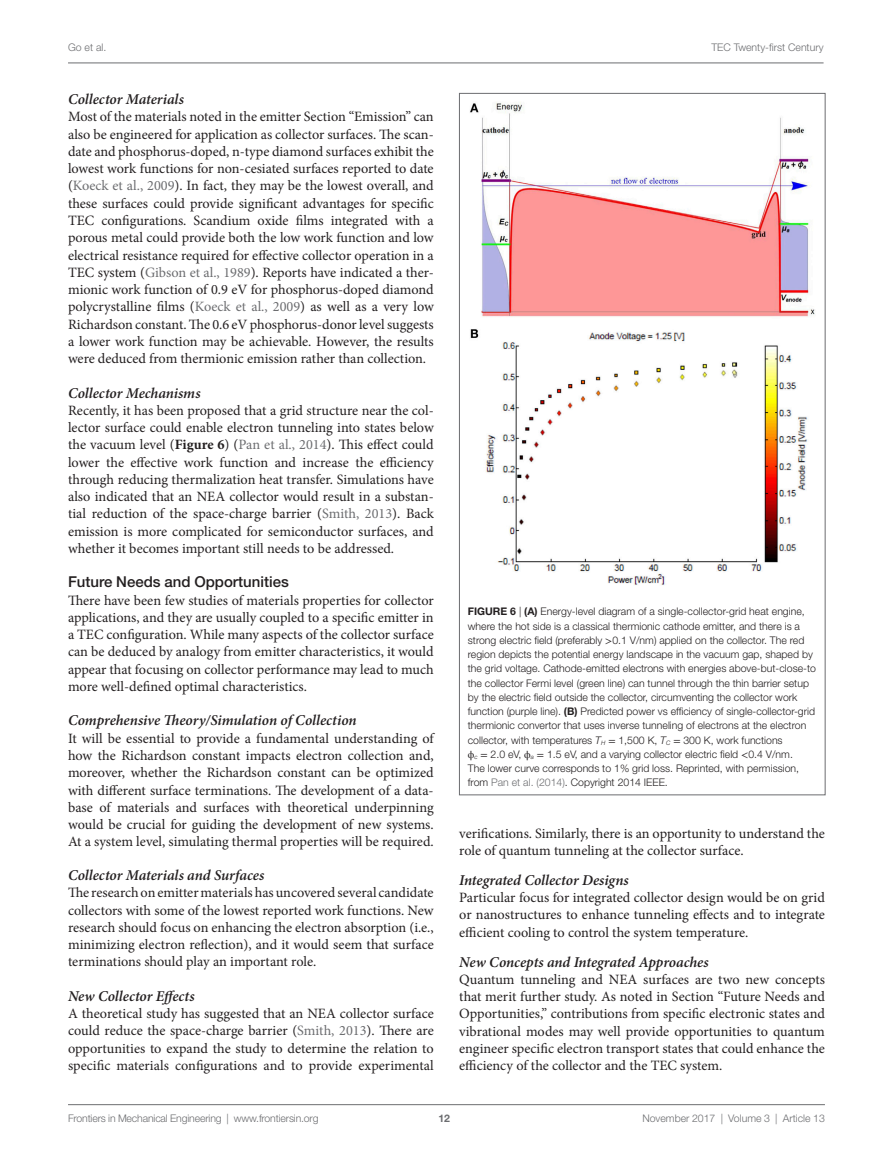
<style>
.page{position:relative;width:893px;height:1170px;background:#fff}
.page>*{position:absolute;margin:0;border:0;box-sizing:border-box;transform-origin:0 0}
.t1{font:italic 600 15px "Minion Pro";letter-spacing:-.005em;color:#231f20}
.t2{font:500 15px "Helvetica Neue LT Std";color:#231f20}
.t3{font:14.25px/17.2px "Minion Pro";color:#231f20;text-align:justify}
.t4{font:300 10.5px/14.2px "Helvetica Neue LT Std";color:#231f20}
.t5{font:300 10.5px "Helvetica Neue LT Std";letter-spacing:-.015em;color:#6c6d70}
.t6{font:700 10.5px "Helvetica Neue LT Std";color:#6c6d70}
.s1{color:#6c6d70}
.s2{font-weight:700}
.s3{font-family:"STIX General";font-weight:400}
.s4{font-style:italic}
</style>
<div class="page">
<img style="left:470px;top:102px;width:345px;height:483px">
<hr style="left:68px;top:63px;width:756px;height:1px;background:#6c6d70">
<hr style="left:68px;top:1104px;width:757px;height:1px;background:#6c6d70">
<p class="t5" style="left:68px;top:41px;width:40px">Go et al.</p>
<p class="t5" style="left:711px;top:41px;width:114px">TEC Twenty-first Century</p>
<p class="t1" style="left:68px;top:89px;width:117px">Collector Materials</p>
<p class="t3" style="left:68px;top:108px;width:367px">Most of the materials noted in the emitter Section “Emission” can also be engineered for application as collector surfaces. The scan&shy;date and phosphorus-doped, n-type diamond surfaces exhibit the lowest work functions for non-cesiated surfaces reported to date (<span class="s1">Koeck et al., 2009</span>). In fact, they may be the lowest overall, and these surfaces could provide significant advantages for specific TEC configurations. Scandium oxide films integrated with a porous metal could provide both the low work function and low electrical resistance required for effective collector operation in a TEC system (<span class="s1">Gibson et al., 1989</span>). Reports have indicated a ther&shy;mionic work function of 0.9 eV for phosphorus-doped diamond polycrystalline films (<span class="s1">Koeck et al., 2009</span>) as well as a very low Richardson constant. The 0.6 eV phosphorus-donor level suggests a lower work function may be achievable. However, the results were deduced from thermionic emission rather than collection.</p>
<p class="t1" style="left:68px;top:382px;width:134px">Collector Mechanisms</p>
<p class="t3" style="left:68px;top:401px;width:367px">Recently, it has been proposed that a grid structure near the col&shy;lector surface could enable electron tunneling into states below the vacuum level (<span class="s2">Figure 6</span>) (<span class="s1">Pan et al., 2014</span>). This effect could lower the effective work function and increase the efficiency through reducing thermalization heat transfer. Simulations have also indicated that an NEA collector would result in a substan&shy;tial reduction of the space-charge barrier (<span class="s1">Smith, 2013</span>). Back emission is more complicated for semiconductor surfaces, and whether it becomes important still needs to be addressed.</p>
<p class="t2" style="left:68px;top:573px;width:222px">Future Needs and Opportunities</p>
<p class="t3" style="left:68px;top:591px;width:367px">There have been few studies of materials properties for collector applications, and they are usually coupled to a specific emitter in a TEC configuration. While many aspects of the collector surface can be deduced by analogy from emitter characteristics, it would appear that focusing on collector performance may lead to much more well-defined optimal characteristics.</p>
<p class="t1" style="left:68px;top:710px;width:290px">Comprehensive Theory/Simulation of Collection</p>
<p class="t3" style="left:68px;top:729px;width:367px">It will be essential to provide a fundamental understanding of how the Richardson constant impacts electron collection and, moreover, whether the Richardson constant can be optimized with different surface terminations. The development of a data&shy;base of materials and surfaces with theoretical underpinning would be crucial for guiding the development of new systems.<br>At a system level, simulating thermal properties will be required.</p>
<p class="t1" style="left:68px;top:864px;width:198px">Collector Materials and Surfaces</p>
<p class="t3" style="left:68px;top:884px;width:367px">The research on emitter materials has uncovered several candidate collectors with some of the lowest reported work functions. New research should focus on enhancing the electron absorption (i.e., minimizing electron reflection), and it would seem that surface terminations should play an important role.</p>
<p class="t1" style="left:68px;top:985px;width:128px">New Collector Effects</p>
<p class="t3" style="left:68px;top:1004px;width:367px">A theoretical study has suggested that an NEA collector surface could reduce the space-charge barrier (<span class="s1">Smith, 2013</span>). There are opportunities to expand the study to determine the relation to specific materials configurations and to provide experimental</p>
<p class="t4" style="left:468px;top:604px;width:350px"><span class="s2">FIGURE 6</span> | <span class="s2">(A)</span> Energy-level diagram of a single-collector-grid heat engine, where the hot side is a classical thermionic cathode emitter, and there is a strong electric field (preferably <span class="s3">&gt;</span>0.1 V/nm) applied on the collector. The red region depicts the potential energy landscape in the vacuum gap, shaped by the grid voltage. Cathode-emitted electrons with energies above-but-close-to the collector Fermi level (green line) can tunnel through the thin barrier setup by the electric field outside the collector, circumventing the collector work function (purple line). <span class="s2">(B)</span> Predicted power vs efficiency of single-collector-grid thermionic convertor that uses inverse tunneling of electrons at the electron collector, with temperatures <span class="s4">T</span><sub>H</sub> <span class="s3">=</span> 1,500 K, <span class="s4">T</span><sub>C</sub> <span class="s3">=</span> 300 K, work functions<br><span class="s3">ϕ</span><sub>c</sub> <span class="s3">=</span> 2.0 eV, <span class="s3">ϕ</span><sub>a</sub> <span class="s3">=</span> 1.5 eV, and a varying collector electric field <span class="s3">&lt;</span>0.4 V/nm.<br>The lower curve corresponds to 1% grid loss. Reprinted, with permission, from <span class="s1">Pan et al. (2014)</span>. Copyright 2014 IEEE.</p>
<p class="t3" style="left:459px;top:824px;width:367px">verifications. Similarly, there is an opportunity to understand the role of quantum tunneling at the collector surface.</p>
<p class="t1" style="left:459px;top:869px;width:171px">Integrated Collector Designs</p>
<p class="t3" style="left:459px;top:888px;width:367px">Particular focus for integrated collector design would be on grid or nanostructures to enhance tunneling effects and to integrate efficient cooling to control the system temperature.</p>
<p class="t1" style="left:459px;top:951px;width:251px">New Concepts and Integrated Approaches</p>
<p class="t3" style="left:459px;top:970px;width:367px">Quantum tunneling and NEA surfaces are two new concepts that merit further study. As noted in Section “Future Needs and Opportunities,” contributions from specific electronic states and vibrational modes may well provide opportunities to quantum engineer specific electron transport states that could enhance the efficiency of the collector and the TEC system.</p>
<p class="t5" style="left:68px;top:1111px;width:252px">Frontiers in Mechanical Engineering | www.frontiersin.org</p>
<p class="t5" style="left:642px;top:1111px;width:184px">November 2017 | Volume 3 | Article 13</p>
<p class="t6" style="left:439px;top:1111px;width:13px">12</p>
</div>
